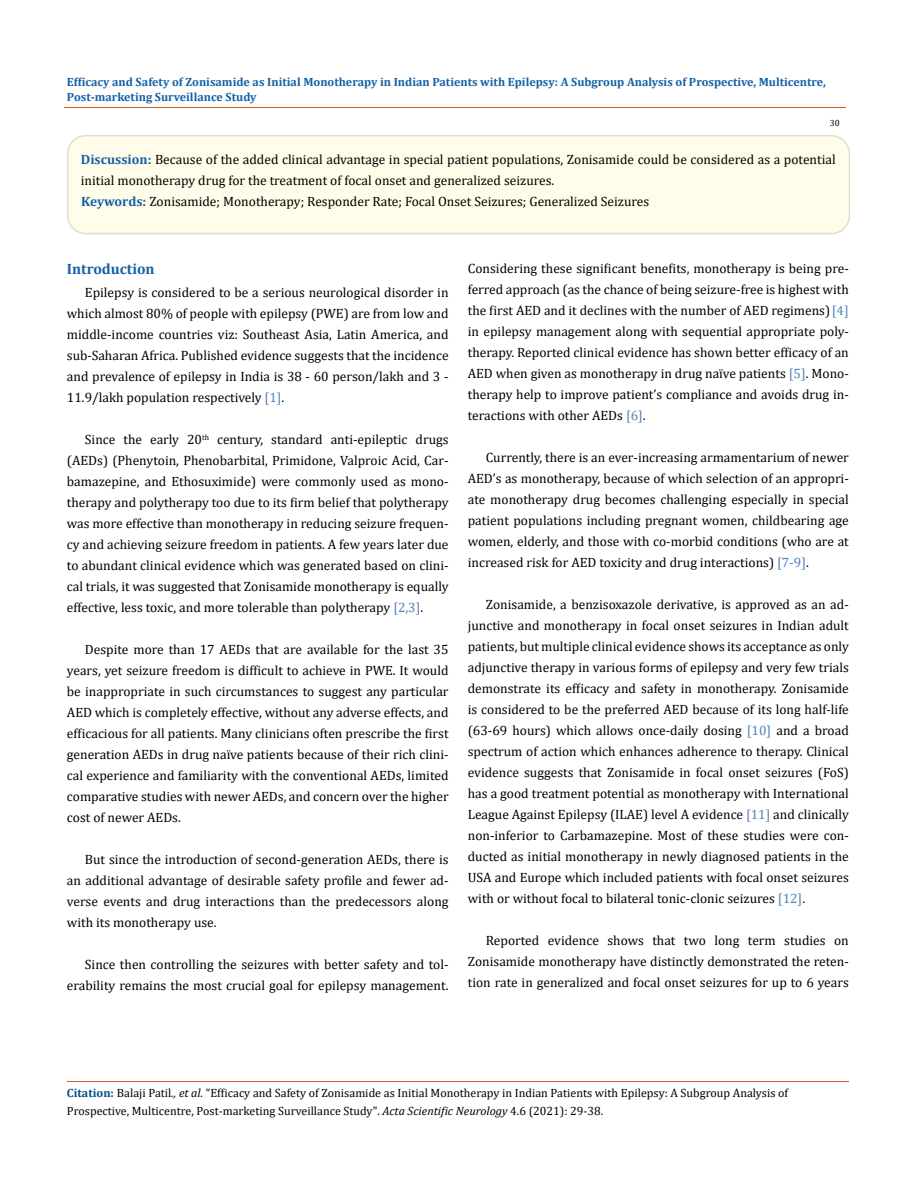
<style>
.page{position:relative;width:917px;height:1188px;background:#fff}
.page>*{position:absolute;margin:0;border:0;box-sizing:border-box;transform-origin:0 0}
.t1{font:700 15px "Cambria";color:#1560a6}
.t2{font:13.5px/21px "Cambria";color:#000;text-align:justify}
.t3{font:12px/18px "Cambria";color:#000}
.t4{font:700 12px/15px "Cambria";color:#1560a6}
.t5{font:9px "Cambria";color:#000}
.s1{font-weight:700;color:#1560a6}
.s2{color:#4f81bd}
.s3{font-weight:700;color:#035089}
.s4{font-style:italic}
</style>
<div class="page">
<div style="left:68px;top:136px;width:781px;height:98px;background:#fffde9;border-radius:18px"></div>
<div style="left:67px;top:135px;width:783px;height:99px;border:2px solid #e0dfcd;border-radius:18px"></div>
<hr style="left:64px;top:108px;width:781px;height:1px;background:#e05d1a">
<hr style="left:67px;top:1082px;width:781px;height:1px;background:#e05d1a">
<p class="t4" style="left:67px;top:74px;width:760px">Efficacy and Safety of Zonisamide as Initial Monotherapy in Indian Patients with Epilepsy: A Subgroup Analysis of Prospective, Multicentre,<br>Post-marketing Surveillance Study</p>
<p class="t5" style="left:829px;top:118px;width:11px">30</p>
<p class="t2" style="left:81px;top:149px;width:756px;text-align:left"><span class="s1">Discussion:</span> Because of the added clinical advantage in special patient populations, Zonisamide could be considered as a potential initial monotherapy drug for the treatment of focal onset and generalized seizures.<br><span class="s1">Keywords:</span> Zonisamide; Monotherapy; Responder Rate; Focal Onset Seizures; Generalized Seizures</p>
<p class="t1" style="left:67px;top:258px;width:89px">Introduction</p>
<p class="t2" style="left:67px;top:282px;width:383px;text-indent:18px">Epilepsy is considered to be a serious neurological disorder in which almost 80% of people with epilepsy (PWE) are from low and middle-income countries viz: Southeast Asia, Latin America, and sub-Saharan Africa. Published evidence suggests that the incidence and prevalence of epilepsy in India is 38 - 60 person/lakh and 3 - 11.9/lakh population respectively <span class="s2">[1]</span>.</p>
<p class="t2" style="left:67px;top:429px;width:383px;text-indent:18px">Since the early 20<sup>th</sup> century, standard anti-epileptic drugs (AEDs) (Phenytoin, Phenobarbital, Primidone, Valproic Acid, Car&shy;bamazepine, and Ethosuximide) were commonly used as mono&shy;therapy and polytherapy too due to its firm belief that polytherapy was more effective than monotherapy in reducing seizure frequen&shy;cy and achieving seizure freedom in patients. A few years later due to abundant clinical evidence which was generated based on clini&shy;cal trials, it was suggested that Zonisamide monotherapy is equally effective, less toxic, and more tolerable than polytherapy <span class="s2">[2,3]</span>.</p>
<p class="t2" style="left:67px;top:639px;width:383px;text-indent:18px">Despite more than 17 AEDs that are available for the last 35 years, yet seizure freedom is difficult to achieve in PWE. It would be inappropriate in such circumstances to suggest any particular AED which is completely effective, without any adverse effects, and efficacious for all patients. Many clinicians often prescribe the first generation AEDs in drug naïve patients because of their rich clini&shy;cal experience and familiarity with the conventional AEDs, limited comparative studies with newer AEDs, and concern over the higher cost of newer AEDs.</p>
<p class="t2" style="left:67px;top:849px;width:383px;text-indent:18px">But since the introduction of second-generation AEDs, there is an additional advantage of desirable safety profile and fewer ad&shy;verse events and drug interactions than the predecessors along with its monotherapy use.</p>
<p class="t2" style="left:67px;top:954px;width:383px;text-align:right">Since then controlling the seizures with better safety and tol&shy;erability remains the most crucial goal for epilepsy management.</p>
<p class="t2" style="left:468px;top:258px;width:382px">Considering these significant benefits, monotherapy is being pre&shy;ferred approach (as the chance of being seizure-free is highest with the first AED and it declines with the number of AED regimens)<span class="s2">[4] </span>in epilepsy management along with sequential appropriate poly&shy;therapy. Reported clinical evidence has shown better efficacy of an AED when given as monotherapy in drug naïve patients <span class="s2">[5]</span>. Mono&shy;therapy help to improve patient’s compliance and avoids drug in&shy;teractions with other AEDs <span class="s2">[6]</span>.</p>
<p class="t2" style="left:468px;top:447px;width:382px;text-indent:18px">Currently, there is an ever-increasing armamentarium of newer AED’s as monotherapy, because of which selection of an appropri&shy;ate monotherapy drug becomes challenging especially in special patient populations including pregnant women, childbearing age women, elderly, and those with co-morbid conditions (who are at increased risk for AED toxicity and drug interactions) <span class="s2">[7-9]</span>.</p>
<p class="t2" style="left:468px;top:594px;width:382px;text-indent:18px">Zonisamide, a benzisoxazole derivative, is approved as an ad&shy;junctive and monotherapy in focal onset seizures in Indian adult patients, but multiple clinical evidence shows its acceptance as only adjunctive therapy in various forms of epilepsy and very few trials demonstrate its efficacy and safety in monotherapy. Zonisamide is considered to be the preferred AED because of its long half-life (63-69 hours) which allows once-daily dosing <span class="s2">[10]</span> and a broad spectrum of action which enhances adherence to therapy. Clinical evidence suggests that Zonisamide in focal onset seizures (FoS) has a good treatment potential as monotherapy with International League Against Epilepsy (ILAE) level A evidence <span class="s2">[11]</span> and clinically non-inferior to Carbamazepine. Most of these studies were con&shy;ducted as initial monotherapy in newly diagnosed patients in the USA and Europe which included patients with focal onset seizures with or without focal to bilateral tonic-clonic seizures <span class="s2">[12]</span>.</p>
<p class="t2" style="left:468px;top:930px;width:382px;text-indent:18px">Reported evidence shows that two long term studies on Zonisamide monotherapy have distinctly demonstrated the reten&shy;tion rate in generalized and focal onset seizures for up to 6 years</p>
<p class="t3" style="left:67px;top:1084px;width:722px"><span class="s3">Citation:</span> Balaji Patil<span class="s4">., et al.</span> “Efficacy and Safety of Zonisamide as Initial Monotherapy in Indian Patients with Epilepsy: A Subgroup Analysis of<br>Prospective, Multicentre, Post-marketing Surveillance Study". <span class="s4">Acta Scientific Neurology</span> 4.6 (2021): 29-38.</p>
</div>
